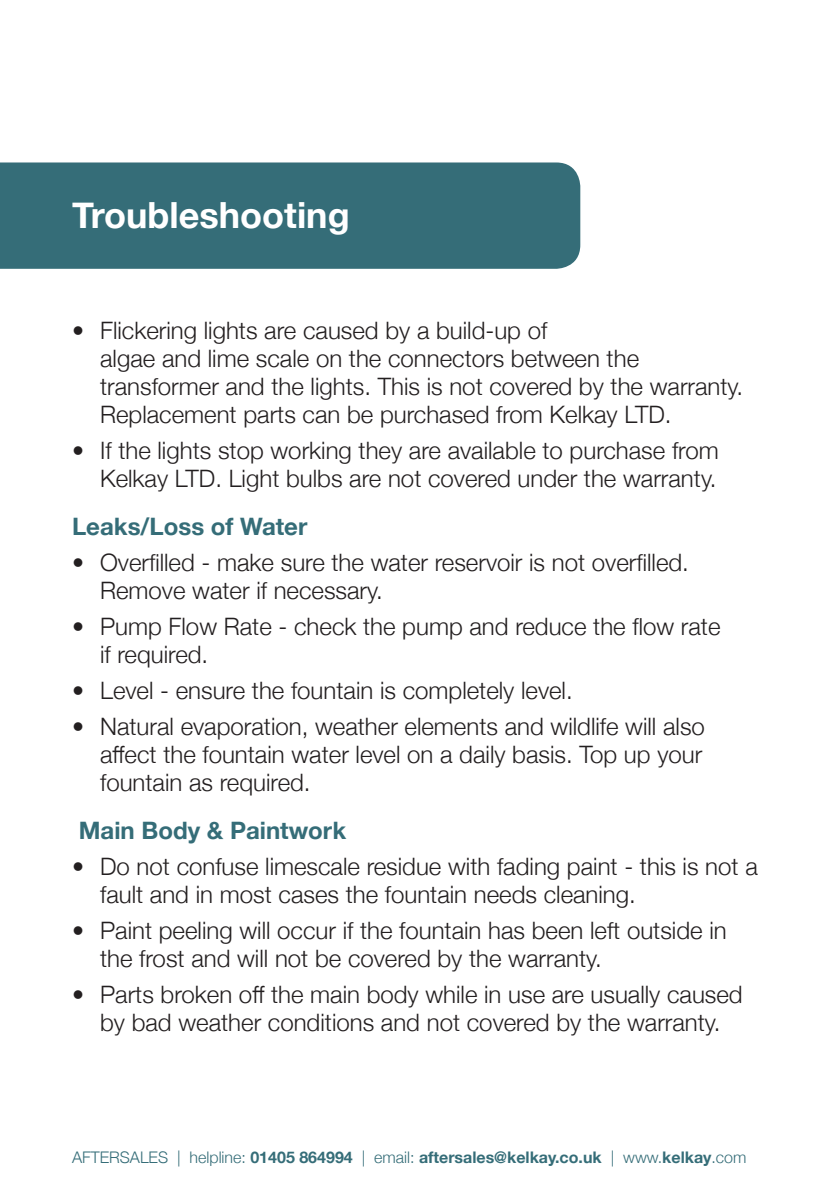
<style>
.page{position:relative;width:840px;height:1191px;background:#fff}
.page>*{position:absolute;margin:0;border:0;box-sizing:border-box;transform-origin:0 0}
.t1{font:700 36px "Helvetica Neue";color:#fff}
.t2{font:300 24px/28px "Helvetica Neue";color:#231f20}
.t3{font:700 24px "Helvetica Neue";color:#356d78}
.t4{font:700 16px "Helvetica Neue";color:#356d78}
.s1{font-weight:300}
</style>
<div class="page">
<div style="left:0;top:162px;width:580px;height:107px;background:#356d78"></div>
<h1 class="t1" style="left:72px;top:187px;width:279px">Troubleshooting</h1>
<p class="t2" style="left:100px;top:315px;width:644px;text-indent:-28px">• Flickering lights are caused by a build-up of<br>algae and lime scale on the connectors between the transformer and the lights. This is not covered by the warranty.<br>Replacement parts can be purchased from Kelkay LTD.</p>
<p class="t2" style="left:72px;top:435px;width:647px;text-align:right">• If the lights stop working they are available to purchase from<br>Kelkay LTD. Light bulbs are not covered under the warranty.</p>
<p class="t3" style="left:72px;top:508px;width:237px">Leaks/Loss of Water</p>
<p class="t2" style="left:100px;top:547px;width:590px;text-indent:-28px">• Overfilled - make sure the water reservoir is not overfilled.<br>Remove water if necessary.</p>
<p class="t2" style="left:100px;top:611px;width:621px;text-indent:-28px">• Pump Flow Rate - check the pump and reduce the flow rate if required.</p>
<p class="t2" style="left:72px;top:675px;width:502px">• Level - ensure the fountain is completely level.</p>
<p class="t2" style="left:100px;top:711px;width:606px;text-align:justify;text-indent:-28px">• Natural evaporation, weather elements and wildlife will also affect the fountain water level on a daily basis. Top up your fountain as required.</p>
<p class="t3" style="left:79px;top:812px;width:269px">Main Body &amp; Paintwork</p>
<p class="t2" style="left:100px;top:851px;width:658px;text-indent:-28px">• Do not confuse limescale residue with fading paint - this is not a fault and in most cases the fountain needs cleaning.</p>
<p class="t2" style="left:100px;top:915px;width:627px;text-indent:-28px">• Paint peeling will occur if the fountain has been left outside in the frost and will not be covered by the warranty.</p>
<p class="t2" style="left:72px;top:979px;width:671px;text-align:center">• Parts broken off the main body while in use are usually caused by bad weather conditions and not covered by the warranty.</p>
<p class="t4" style="left:72px;top:1144px;width:675px"><span class="s1">AFTERSALES | helpline:</span> 01405 864994 <span class="s1">| email:</span> aftersales@kelkay.co.uk <span class="s1">| www.</span>kelkay<span class="s1">.com</span></p>
</div>
